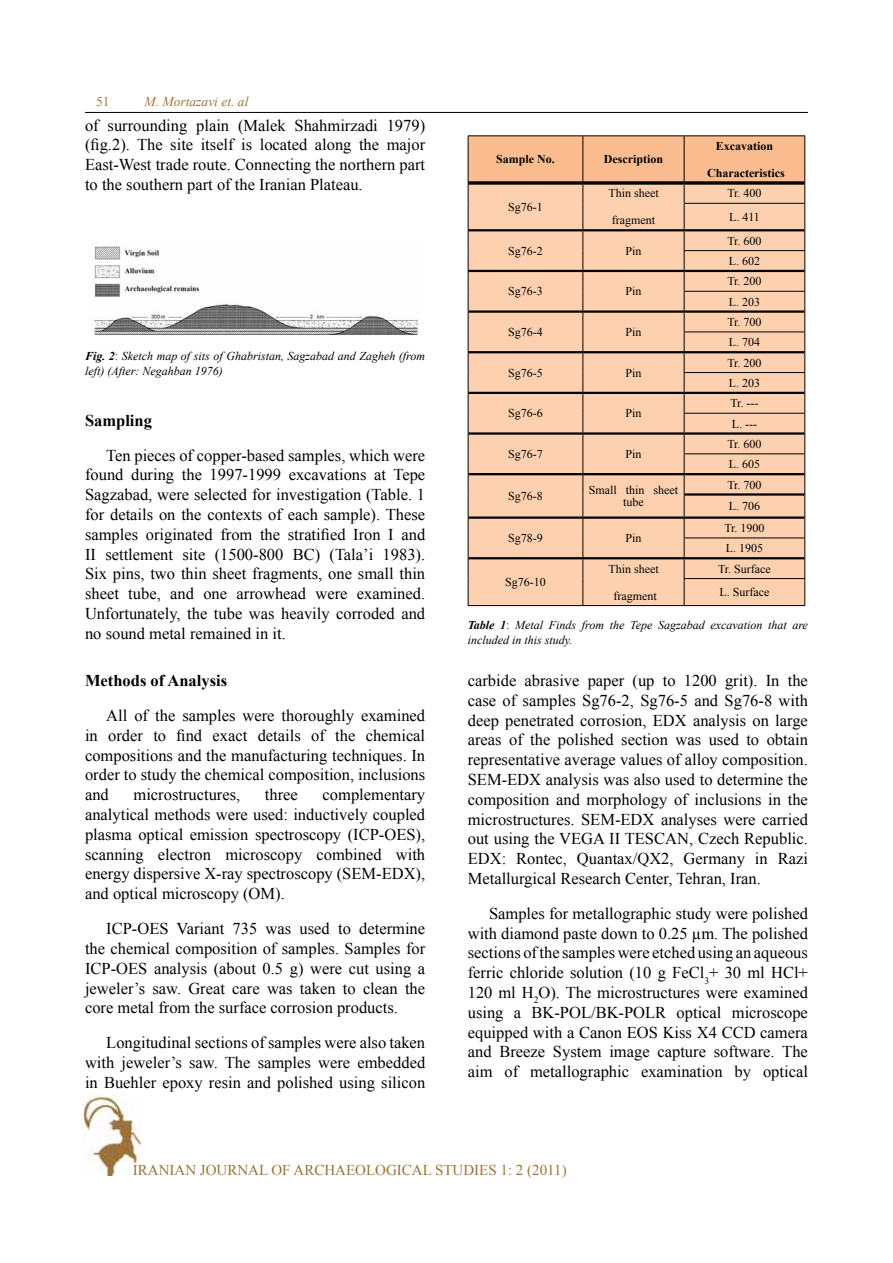
<style>
.page{position:relative;width:893px;height:1263px;background:#fff}
.page>*{position:absolute;margin:0;border:0;box-sizing:border-box;transform-origin:0 0}
.t1{font:16.5px/19.8px "Times New Roman";color:#000;text-align:justify}
.t2{font:700 16.5px "Times New Roman";color:#000}
.t3{font:15px "Times New Roman";color:#9a7438}
.t4{font:italic 13.5px "Times New Roman";color:#9a7438}
.t5{font:13.5px "Times New Roman";color:#9a7438}
.t6{font:12px/20.2px "Times New Roman";color:#000}
.t7{font:italic 12px/14.4px "Times New Roman";color:#000}
.t8{font:700 12px "Times New Roman";color:#000}
.s1{font-weight:700}
.s2{font-style:normal}
</style>
<div class="page">
<img style="left:84px;top:1095px;width:57px;height:81px">
<hr style="left:85px;top:112px;width:723px;height:1px;background:#000">
<hr style="left:684px;top:135px;width:121px;height:1px;background:#000">
<hr style="left:583px;top:135px;width:101px;height:1px;background:#000">
<hr style="left:468px;top:135px;width:115px;height:1px;background:#000">
<svg style="left:468px;top:136px;width:337px;height:469px;background:#f7caa8"></svg>
<hr style="left:684px;top:605px;width:121px;height:1px;background:#000">
<hr style="left:583px;top:605px;width:101px;height:1px;background:#000">
<hr style="left:468px;top:605px;width:115px;height:1px;background:#000">
<svg style="left:684px;top:181px;width:120px;height:4px"></svg>
<svg style="left:583px;top:181px;width:101px;height:4px"></svg>
<svg style="left:468px;top:181px;width:115px;height:4px"></svg>
<hr style="left:684px;top:229px;width:120px;height:2px;background:#000">
<hr style="left:583px;top:229px;width:101px;height:2px;background:#000">
<hr style="left:468px;top:229px;width:115px;height:2px;background:#000">
<hr style="left:684px;top:270px;width:120px;height:2px;background:#000">
<hr style="left:583px;top:270px;width:101px;height:2px;background:#000">
<hr style="left:468px;top:270px;width:115px;height:2px;background:#000">
<hr style="left:684px;top:310px;width:120px;height:3px;background:#000">
<hr style="left:583px;top:310px;width:101px;height:3px;background:#000">
<hr style="left:468px;top:310px;width:115px;height:3px;background:#000">
<hr style="left:684px;top:351px;width:120px;height:2px;background:#000">
<hr style="left:583px;top:351px;width:101px;height:2px;background:#000">
<hr style="left:468px;top:351px;width:115px;height:2px;background:#000">
<hr style="left:684px;top:392px;width:120px;height:2px;background:#000">
<hr style="left:583px;top:392px;width:101px;height:2px;background:#000">
<hr style="left:468px;top:392px;width:115px;height:2px;background:#000">
<hr style="left:684px;top:432px;width:120px;height:3px;background:#000">
<hr style="left:583px;top:432px;width:101px;height:3px;background:#000">
<hr style="left:468px;top:432px;width:115px;height:3px;background:#000">
<hr style="left:684px;top:493px;width:120px;height:3px;background:#000">
<hr style="left:684px;top:473px;width:120px;height:2px;background:#000">
<hr style="left:583px;top:473px;width:101px;height:2px;background:#000">
<hr style="left:468px;top:473px;width:115px;height:2px;background:#000">
<hr style="left:684px;top:516px;width:120px;height:3px;background:#000">
<hr style="left:583px;top:516px;width:101px;height:3px;background:#000">
<hr style="left:468px;top:516px;width:115px;height:3px;background:#000">
<hr style="left:684px;top:557px;width:120px;height:2px;background:#000">
<hr style="left:583px;top:557px;width:101px;height:2px;background:#000">
<hr style="left:468px;top:557px;width:115px;height:2px;background:#000">
<img style="left:93px;top:245px;width:326px;height:89px">
<p class="t5" style="left:96px;top:93px;width:15px">51</p>
<p class="t4" style="left:145px;top:93px;width:105px">M. Mortazavi et. al</p>
<p class="t1" style="left:85px;top:115px;width:342px">of surrounding plain (Malek Shahmirzadi 1979) (fig.2). The site itself is located along the major East-West trade route. Connecting the northern part to the southern part of the Iranian Plateau.</p>
<p class="t7" style="left:85px;top:349px;width:342px"><span class="s1">Fig. 2</span><span class="s2">:</span> Sketch map of sits of Ghabristan, Sagzabad and Zagheh (from left) (After: Negahban 1976)</p>
<p class="t2" style="left:85px;top:409px;width:68px">Sampling</p>
<p class="t1" style="left:85px;top:445px;width:342px;text-indent:21px">Ten pieces of copper-based samples, which were found during the 1997-1999 excavations at Tepe Sagzabad, were selected for investigation (Table. 1 for details on the contexts of each sample). These samples originated from the stratified Iron I and II settlement site (1500-800 BC) (Tala’i 1983).<br>Six pins, two thin sheet fragments, one small thin sheet tube, and one arrowhead were examined.<br>Unfortunately, the tube was heavily corroded and no sound metal remained in it.</p>
<p class="t2" style="left:85px;top:669px;width:144px">Methods of Analysis</p>
<p class="t1" style="left:85px;top:705px;width:342px;text-indent:21px">All of the samples were thoroughly examined in order to find exact details of the chemical compositions and the manufacturing techniques. In order to study the chemical composition, inclusions and</p>
<p class="t1" style="left:85px;top:785px;width:342px;text-indent:238px">complementary analytical methods were used: inductively coupled plasma optical emission spectroscopy (ICP-OES), scanning electron microscopy combined with energy dispersive X-ray spectroscopy (SEM-EDX), and optical microscopy (OM).</p>
<p class="t1" style="left:85px;top:918px;width:342px;text-indent:21px">ICP-OES Variant 735 was used to determine the chemical composition of samples. Samples for ICP-OES analysis (about 0.5 g) were cut using a jeweler’s saw. Great care was taken to clean the core metal from the surface corrosion products.</p>
<p class="t1" style="left:85px;top:1032px;width:342px;text-indent:21px">Longitudinal sections of samples were also taken with jeweler’s saw. The samples were embedded in Buehler epoxy resin and polished using silicon</p>
<p class="t1" style="left:134px;top:785px;width:108px">microstructures,</p>
<p class="t1" style="left:265px;top:785px;width:34px">three</p>
<p class="t8" style="left:716px;top:138px;width:59px">Excavation</p>
<p class="t8" style="left:707px;top:165px;width:79px">Characteristics</p>
<p class="t8" style="left:496px;top:151px;width:60px">Sample No.</p>
<p class="t8" style="left:604px;top:151px;width:61px">Description</p>
<p class="t6" style="left:608px;top:183px;width:52px">Thin sheet</p>
<p class="t6" style="left:727px;top:183px;width:36px">Tr. 400</p>
<p class="t6" style="left:612px;top:210px;width:45px">fragment</p>
<p class="t6" style="left:508px;top:196px;width:36px">Sg76-1</p>
<p class="t6" style="left:727px;top:205px;width:36px;line-height:23.7px">L. 411<br>Tr. 600</p>
<p class="t6" style="left:508px;top:240px;width:36px">Sg76-2</p>
<p class="t6" style="left:625px;top:240px;width:18px">Pin</p>
<p class="t6" style="left:727px;top:251px;width:36px">L. 602<br>Tr. 200</p>
<p class="t6" style="left:508px;top:281px;width:36px">Sg76-3</p>
<p class="t6" style="left:625px;top:281px;width:18px">Pin</p>
<p class="t6" style="left:727px;top:291px;width:36px">L. 203<br>Tr. 700</p>
<p class="t6" style="left:508px;top:322px;width:36px">Sg76-4</p>
<p class="t6" style="left:625px;top:322px;width:18px">Pin</p>
<p class="t6" style="left:727px;top:332px;width:36px">L. 704<br>Tr. 200</p>
<p class="t6" style="left:508px;top:362px;width:36px">Sg76-5</p>
<p class="t6" style="left:625px;top:362px;width:18px">Pin</p>
<p class="t6" style="left:729px;top:373px;width:33px">L. 203<br>Tr. ---</p>
<p class="t6" style="left:508px;top:403px;width:36px">Sg76-6</p>
<p class="t6" style="left:625px;top:403px;width:18px">Pin</p>
<p class="t6" style="left:727px;top:413px;width:36px;text-align:center">L. ---<br>Tr. 600</p>
<p class="t6" style="left:508px;top:444px;width:36px">Sg76-7</p>
<p class="t6" style="left:625px;top:444px;width:18px">Pin</p>
<p class="t6" style="left:727px;top:454px;width:36px">L. 605<br>Tr. 700</p>
<p class="t6" style="left:589px;top:484px;width:91px;line-height:12px;text-align:center">Small thin sheet tube</p>
<p class="t6" style="left:508px;top:486px;width:36px">Sg76-8</p>
<p class="t6" style="left:724px;top:495px;width:42px;line-height:21.8px;text-align:center">L. 706<br>Tr. 1900</p>
<p class="t6" style="left:508px;top:528px;width:36px">Sg78-9</p>
<p class="t6" style="left:625px;top:528px;width:18px">Pin</p>
<p class="t6" style="left:726px;top:538px;width:39px">L. 1905</p>
<p class="t6" style="left:608px;top:558px;width:52px">Thin sheet</p>
<p class="t6" style="left:718px;top:558px;width:54px">Tr. Surface</p>
<p class="t6" style="left:613px;top:585px;width:45px">fragment</p>
<p class="t6" style="left:505px;top:572px;width:42px">Sg76-10</p>
<p class="t6" style="left:719px;top:582px;width:51px">L. Surface</p>
<p class="t7" style="left:468px;top:618px;width:342px"><span class="s1">Table 1</span><span class="s2">:</span> Metal Finds from the Tepe Sagzabad excavation that are included in this study.</p>
<p class="t1" style="left:468px;top:670px;width:342px">carbide abrasive paper (up to 1200 grit). In the case of samples Sg76-2, Sg76-5 and Sg76-8 with deep penetrated corrosion, EDX analysis on large areas of the polished section was used to obtain representative average values of alloy composition.<br>SEM-EDX analysis was also used to determine the composition and morphology of inclusions in the microstructures. SEM-EDX analyses were carried out using the VEGA II TESCAN, Czech Republic.<br>EDX: Rontec, Quantax/QX2, Germany in Razi Metallurgical Research Center, Tehran, Iran.</p>
<p class="t1" style="left:468px;top:903px;width:342px;text-indent:21px">Samples for metallographic study were polished with diamond paste down to 0.25 µm. The polished sections of the samples were etched using an aqueous ferric chloride solution (10 g FeCl<sub>3</sub>+ 30 ml HCl+ 120 ml H<sub>2</sub>O). The microstructures were examined using a BK-POL/BK-POLR optical microscope equipped with a Canon EOS Kiss X4 CCD camera and Breeze System image capture software. The aim of metallographic examination by optical</p>
<p class="t3" style="left:133px;top:1160px;width:435px">IRANIAN JOURNAL OF ARCHAEOLOGICAL STUDIES 1: 2 (2011)</p>
</div>
